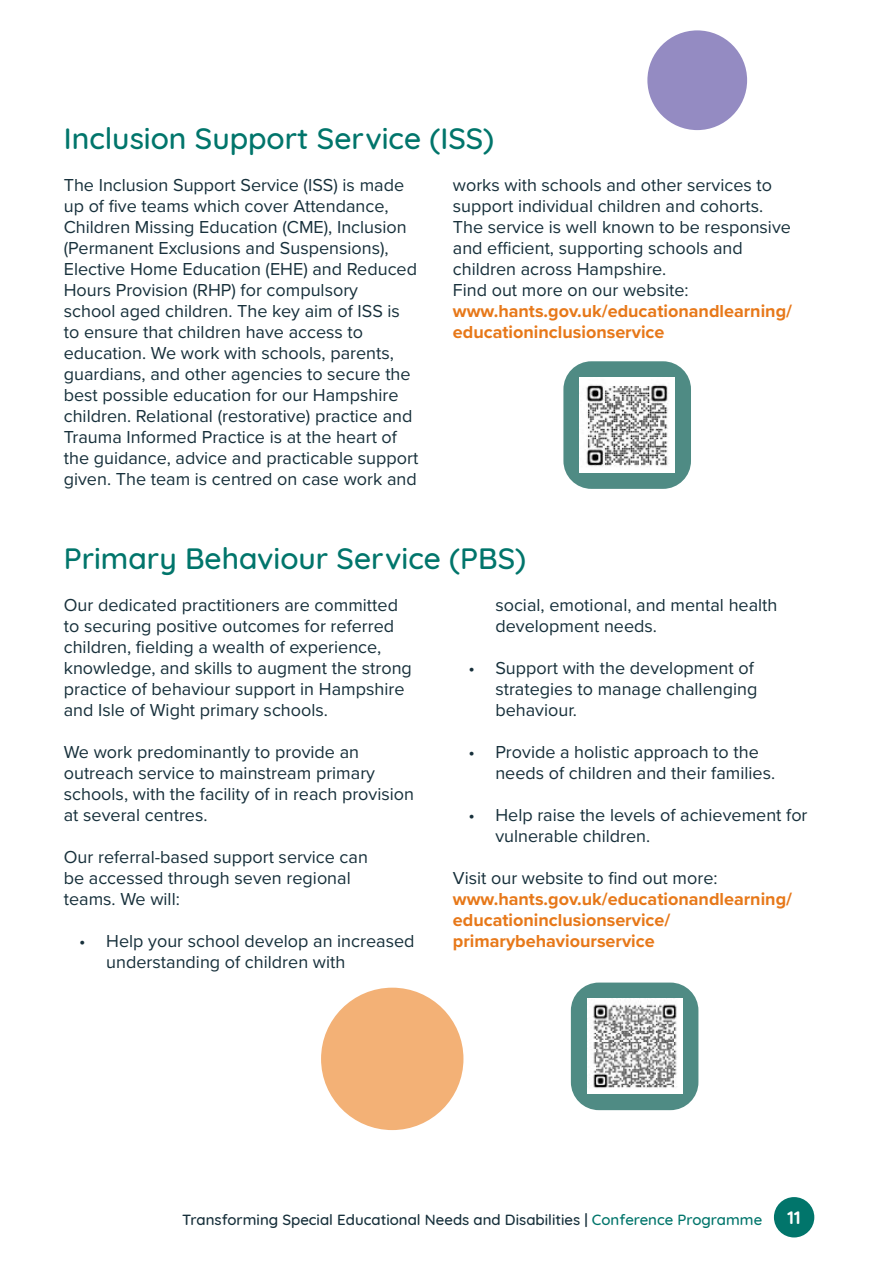
<style>
.page{position:relative;width:893px;height:1263px;background:#fff}
.page>*{position:absolute;margin:0;border:0;box-sizing:border-box;transform-origin:0 0}
.t1{font:500 30px "Quicksand";color:#01756b}
.t2{font:18px/21px "Proxima Nova";color:#17303b}
.t3{font:700 18px/21px "Proxima Nova";color:#e77819}
.t4{font:700 18px "Quicksand";color:#fff}
.t5{font:500 15px "Quicksand";color:#17303b}
.s1{color:#01756b}
</style>
<div class="page">
<div style="left:571px;top:982px;width:127px;height:128px;background:#4f8b84;border-radius:28px"></div>
<img style="left:587px;top:999px;width:95px;height:95px">
<div style="left:563px;top:361px;width:128px;height:128px;background:#4f8b84;border-radius:28px"></div>
<img style="left:580px;top:377px;width:95px;height:96px">
<div style="left:321px;top:988px;width:142px;height:142px;background:#f3b176;border-radius:50%"></div>
<div style="left:647px;top:30px;width:100px;height:100px;background:#948bc2;border-radius:50%"></div>
<div style="left:774px;top:1197px;width:40px;height:40px;background:#01756b;border-radius:50%"></div>
<h1 class="t1" style="left:64px;top:114px;width:432px">Inclusion Support Service (ISS)</h1>
<p class="t2" style="left:64px;top:173px;width:356px">The Inclusion Support Service (ISS) is made up of five teams which cover Attendance, Children Missing Education (CME), Inclusion (Permanent Exclusions and Suspensions), Elective Home Education (EHE) and Reduced Hours Provision (RHP) for compulsory<br>school aged children. The key aim of ISS is to ensure that children have access to education. We work with schools, parents, guardians, and other agencies to secure the best possible education for our Hampshire children. Relational (restorative) practice and Trauma Informed Practice is at the heart of the guidance, advice and practicable support given. The team is centred on case work and</p>
<p class="t2" style="left:453px;top:173px;width:340px">works with schools and other services to support individual children and cohorts.<br>The service is well known to be responsive and efficient, supporting schools and children across Hampshire.<br>Find out more on our website:</p>
<p class="t3" style="left:453px;top:300px;width:341px">www.hants.gov.uk/educationandlearning/ educationinclusionservice</p>
<h1 class="t1" style="left:64px;top:534px;width:464px">Primary Behaviour Service (PBS)</h1>
<p class="t2" style="left:64px;top:593px;width:350px">Our dedicated practitioners are committed to securing positive outcomes for referred children, fielding a wealth of experience, knowledge, and skills to augment the strong practice of behaviour support in Hampshire and Isle of Wight primary schools.</p>
<p class="t2" style="left:64px;top:740px;width:352px">We work predominantly to provide an outreach service to mainstream primary schools, with the facility of in reach provision at several centres.</p>
<p class="t2" style="left:64px;top:845px;width:306px">Our referral-based support service can be accessed through seven regional teams. We will:</p>
<p class="t2" style="left:106px;top:929px;width:310px;text-indent:-27px">• Help your school develop an increased understanding of children with</p>
<p class="t2" style="left:495px;top:593px;width:284px">social, emotional, and mental health development needs.</p>
<p class="t2" style="left:495px;top:656px;width:263px;text-indent:-27px">• Support with the development of strategies to manage challenging behaviour.</p>
<p class="t2" style="left:495px;top:740px;width:281px;text-indent:-27px">• Provide a holistic approach to the needs of children and their families.</p>
<p class="t2" style="left:495px;top:803px;width:314px;text-indent:-27px">• Help raise the levels of achievement for vulnerable children.</p>
<p class="t2" style="left:453px;top:866px;width:266px">Visit our website to find out more:</p>
<p class="t3" style="left:453px;top:888px;width:341px">www.hants.gov.uk/educationandlearning/ educationinclusionservice/ primarybehaviourservice</p>
<p class="t5" style="left:182px;top:1207px;width:582px">Transforming Special Educational Needs and Disabilities | <span class="s1">Conference Programme</span></p>
<p class="t4" style="left:788px;top:1203px;width:15px">11</p>
</div>
